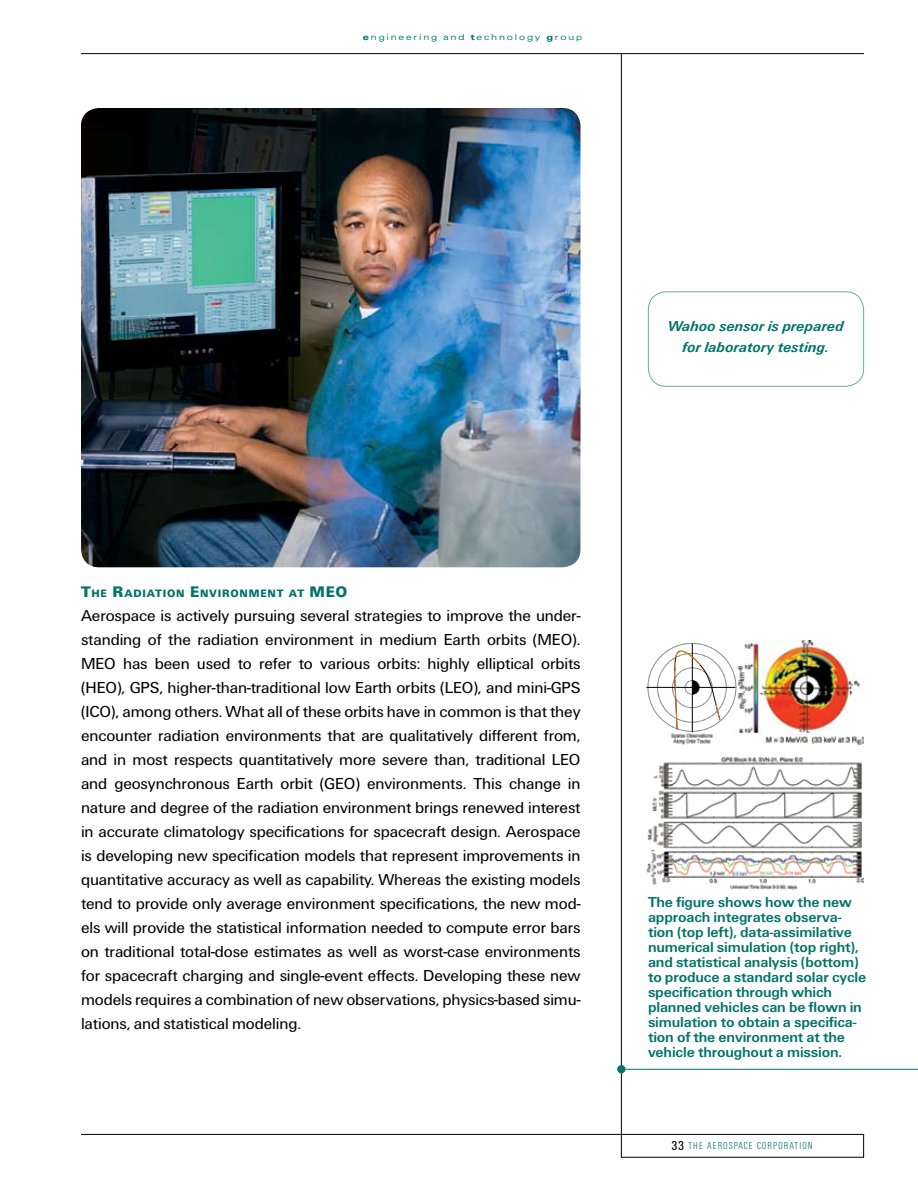
<style>
.page{position:relative;width:918px;height:1188px;background:#fff}
.page>*{position:absolute;margin:0;border:0;box-sizing:border-box;transform-origin:0 0}
.t1{font:16.5px/24px "U55";letter-spacing:-.005em;color:#000;text-align:justify}
.t2{font:15px/15px "U65";letter-spacing:-.01em;color:#00736a}
.t3{font:15px/21px "U66";letter-spacing:-.005em;color:#00736a;text-align:center}
.t4{font:11.1px "U75";letter-spacing:.07em;color:#00736a}
.t5{font:10.5px "U47";letter-spacing:.11em;color:#00736a}
.t6{font:9px "U53";letter-spacing:.21em;color:#00736a}
.s1{font-family:"U73"}
.s2{font-size:15.9px}
.s3{font-family:"U57";font-size:13.5px;color:#000}
</style>
<div class="page">
<hr style="left:621px;top:53px;width:1px;height:1105px;background:#000">
<hr style="left:81px;top:53px;width:783px;height:1px;background:#000">
<hr style="left:81px;top:1134px;width:783px;height:1px;background:#000">
<hr style="left:621px;top:1157px;width:243px;height:1px;background:#000">
<svg style="left:863px;top:1135px;width:1px;height:23px"></svg>
<img style="left:81px;top:108px;width:499px;height:459px;border-radius:18px">
<img style="left:671px;top:734px;width:42px;height:11px">
<hr style="left:620px;top:1069px;width:298px;height:1px;background:#00736a">
<div style="left:617px;top:1065px;width:9px;height:8px;background:#00736a;border-radius:50%"></div>
<div style="left:648px;top:291px;width:216px;height:96px;border:1px solid #65aba8;border-radius:18px"></div>
<img style="left:736px;top:640px;width:128px;height:105px">
<img style="left:647px;top:757px;width:217px;height:133px">
<hr style="left:646px;top:687px;width:89px;height:1px;background:#000">
<svg style="left:647px;top:643px;width:89px;height:89px"></svg>
<p class="t6" style="left:363px;top:31px;width:221px"><span class="s1">e</span>ngineering and <span class="s1">t</span>echnology <span class="s1">g</span>roup</p>
<p class="t3" style="left:668px;top:317px;width:177px">Wahoo sensor is prepared for laboratory testing.</p>
<p class="t4" style="left:81px;top:586px;width:242px"><span class="s2">T</span>HE <span class="s2">R</span>ADIATION <span class="s2">E</span>NVIRONMENT AT <span class="s2">MEO</span></p>
<p class="t1" style="left:81px;top:605px;width:501px">Aerospace is actively pursuing several strategies to improve the under&shy;standing of the radiation environment in medium Earth orbits (MEO).<br>MEO has been used to refer to various orbits: highly elliptical orbits (HEO), GPS, higher-than-traditional low Earth orbits (LEO), and mini-GPS (ICO), among others. What all of these orbits have in common is that they encounter radiation environments that are qualitatively different from, and in most respects quantitatively more severe than, traditional LEO and geosynchronous Earth orbit (GEO) environments. This change in nature and degree of the radiation environment brings renewed interest in accurate climatology specifications for spacecraft design. Aerospace is developing new specification models that represent improvements in quantitative accuracy as well as capability. Whereas the existing models tend to provide only average environment specifications, the new mod&shy;els will provide the statistical information needed to compute error bars on traditional total-dose estimates as well as worst-case environments for spacecraft charging and single-event effects. Developing these new models requires a combination of new observations, physics-based simu&shy;lations, and statistical modeling.</p>
<p class="t2" style="left:648px;top:895px;width:220px">The figure shows how the new approach integrates observa&shy;tion (top left), data-assimilative numerical simulation (top right), and statistical analysis (bottom) to produce a standard solar cycle specification through which planned vehicles can be flown in simulation to obtain a specifica&shy;tion of the environment at the vehicle throughout a mission.</p>
<p class="t5" style="left:672px;top:1139px;width:143px"><span class="s3">33</span> THE AEROSPACE CORPORATION</p>
</div>
